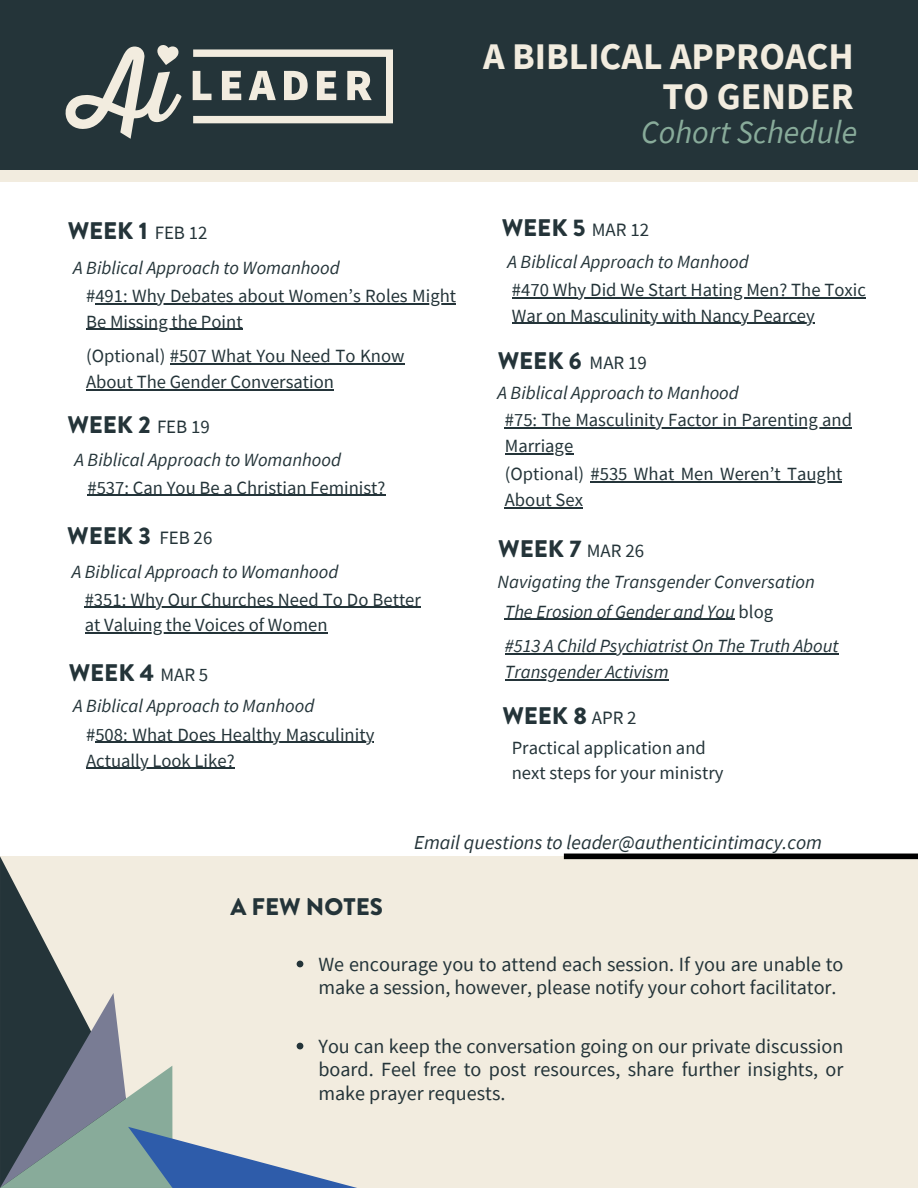
<style>
.page{position:relative;width:918px;height:1188px;background:#fff}
.page>*{position:absolute;margin:0;border:0;box-sizing:border-box;transform-origin:0 0}
.t1{font:700 37.5px/40.5px "Source Sans Pro";color:#f2ecdf;text-align:right}
.t2{font:italic 32.4px "Source Sans Pro";color:#88ab9a}
.t3{font:900 24px "Brandon Grotesque";color:#243439}
.t4{font:20.1px/23.5px "Source Sans Pro";color:#243439}
.t5{font:italic 19.8px "Source Sans Pro";color:#243439}
.t6{font:18.9px "Source Sans Pro";color:#243439}
.t7{font:18.6px/25.8px "Source Sans Pro";color:#243439}
.t8{font:italic 18.6px/34.5px "Source Sans Pro";color:#243439}
.s1{font-family:"Source Sans Pro";font-weight:400;font-size:18.9px}
.s2{font-style:normal}
</style>
<div class="page">
<div style="left:0;top:0;width:918px;height:171px;background:#243439"></div>
<div style="left:0;top:170px;width:918px;height:12px;background:#f2ecdf"></div>
<div style="left:0;top:856px;width:918px;height:332px;background:#f2ecdf"></div>
<svg style="left:0;top:856px;width:71px;height:137px"></svg>
<svg style="left:193px;top:49px;width:200px;height:74px"></svg>
<svg style="left:66px;top:45px;width:116px;height:93px"></svg>
<div style="left:564px;top:854px;width:354px;height:5px;background:#000"></div>
<svg style="left:297px;top:961px;width:6px;height:6px"></svg>
<svg style="left:0;top:993px;width:357px;height:195px"></svg>
<hr style="left:95px;top:303px;width:361px;height:1px;background:#243439">
<hr style="left:86px;top:329px;width:157px;height:1px;background:#243439">
<hr style="left:87px;top:495px;width:299px;height:1px;background:#243439">
<hr style="left:95px;top:742px;width:279px;height:1px;background:#243439">
<hr style="left:86px;top:768px;width:149px;height:1px;background:#243439">
<hr style="left:85px;top:607px;width:336px;height:1px;background:#243439">
<hr style="left:85px;top:633px;width:243px;height:1px;background:#243439">
<hr style="left:170px;top:363px;width:234px;height:2px;background:#243439">
<hr style="left:86px;top:389px;width:248px;height:1px;background:#243439">
<hr style="left:512px;top:297px;width:354px;height:1px;background:#243439">
<hr style="left:512px;top:323px;width:303px;height:1px;background:#243439">
<hr style="left:505px;top:428px;width:347px;height:1px;background:#243439">
<hr style="left:505px;top:453px;width:68px;height:2px;background:#243439">
<hr style="left:505px;top:619px;width:230px;height:1px;background:#243439">
<hr style="left:505px;top:653px;width:334px;height:1px;background:#243439">
<hr style="left:505px;top:679px;width:164px;height:1px;background:#243439">
<hr style="left:591px;top:481px;width:251px;height:1px;background:#243439">
<hr style="left:505px;top:507px;width:78px;height:1px;background:#243439">
<h1 class="t1" style="left:483px;top:36px;width:372px">A BIBLICAL APPROACH<br>TO GENDER</h1>
<h2 class="t2" style="left:641px;top:112px;width:218px">Cohort Schedule</h2>
<p class="t3" style="left:68px;top:214px;width:141px">WEEK 1 <span class="s1">FEB 12</span></p>
<p class="t8" style="left:73px;top:250px;width:268px">A Biblical Approach to Womanhood</p>
<p class="t7" style="left:86px;top:283px;width:372px">#491: Why Debates about Women’s Roles Might<br>Be Missing the Point</p>
<p class="t7" style="left:86px;top:343px;width:320px">(Optional) #507 What You Need To Know<br>About The Gender Conversation</p>
<p class="t3" style="left:67px;top:408px;width:144px">WEEK 2 <span class="s1">FEB 19</span></p>
<p class="t8" style="left:74px;top:442px;width:268px">A Biblical Approach to Womanhood</p>
<p class="t7" style="left:87px;top:475px;width:300px">#537: Can You Be a Christian Feminist?</p>
<p class="t3" style="left:67px;top:519px;width:147px">WEEK 3 <span class="s1">FEB 26</span></p>
<p class="t8" style="left:72px;top:554px;width:268px">A Biblical Approach to Womanhood</p>
<p class="t7" style="left:85px;top:586px;width:338px">#351: Why Our Churches Need To Do Better at Valuing the Voices of Women</p>
<p class="t3" style="left:69px;top:656px;width:141px">WEEK 4 <span class="s1">MAR 5</span></p>
<p class="t8" style="left:73px;top:688px;width:243px">A Biblical Approach to Manhood</p>
<p class="t7" style="left:86px;top:722px;width:290px">#508: What Does Healthy Masculinity<br>Actually Look Like?</p>
<p class="t3" style="left:502px;top:211px;width:149px">WEEK 5 <span class="s1">MAR 12</span></p>
<p class="t8" style="left:508px;top:244px;width:243px">A Biblical Approach to Manhood</p>
<p class="t7" style="left:512px;top:277px;width:355px">#470 Why Did We Start Hating Men? The Toxic<br>War on Masculinity with Nancy Pearcey</p>
<p class="t3" style="left:498px;top:343px;width:151px">WEEK 6 <span class="s1">MAR 19</span></p>
<p class="t8" style="left:498px;top:375px;width:243px">A Biblical Approach to Manhood</p>
<p class="t7" style="left:505px;top:407px;width:349px">#75: The Masculinity Factor in Parenting and<br>Marriage</p>
<p class="t7" style="left:505px;top:461px;width:339px">(Optional) #535 What Men Weren’t Taught<br>About Sex</p>
<p class="t3" style="left:498px;top:532px;width:147px">WEEK 7 <span class="s1">MAR 26</span></p>
<p class="t8" style="left:498px;top:564px;width:319px">Navigating the Transgender Conversation</p>
<p class="t8" style="left:505px;top:594px;width:335px">The Erosion of Gender and You <span class="s2">blog<br></span>#513 A Child Psychiatrist On The Truth About</p>
<p class="t8" style="left:505px;top:654px;width:165px">Transgender Activism</p>
<p class="t3" style="left:502px;top:699px;width:86px">WEEK 8</p>
<p class="t7" style="left:512px;top:734px;width:213px">Practical application and next steps for your ministry</p>
<p class="t6" style="left:592px;top:706px;width:46px">APR 2</p>
<p class="t3" style="left:230px;top:890px;width:154px">A FEW NOTES</p>
<p class="t5" style="left:414px;top:830px;width:409px">Email questions to leader@authenticintimacy.com</p>
<p class="t4" style="left:318px;top:952px;width:527px">We encourage you to attend each session. If you are unable to make a session, however, please notify your cohort facilitator.</p>
<p class="t4" style="left:318px;top:1034px;width:527px;text-align:justify">You can keep the conversation going on our private discussion board. Feel free to post resources, share further insights, or make prayer requests.</p>
</div>
